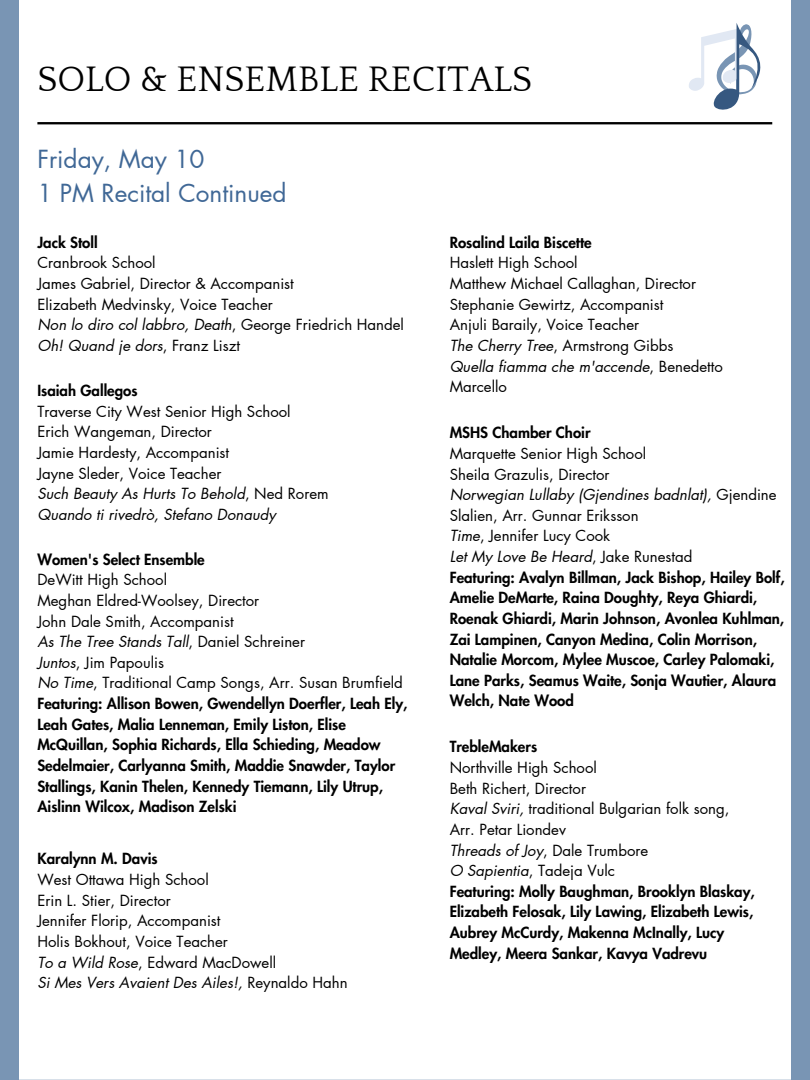
<style>
.page{position:relative;width:810px;height:1080px;background:#7995b4}
.page>*{position:absolute;margin:0;border:0;box-sizing:border-box;transform-origin:0 0}
.t1{font:36.38px "Quattrocento";color:#000}
.t2{font:24.38px/33.8px "Futura LT Pro";color:#406896}
.t3{font:15px "Futura LT Pro";color:#000}
.t4{font:800 15px/20.6px "Futura LT Pro";color:#000}
.t5{font:italic 15px/20.6px "Futura LT Pro";color:#000}
.s1{font-style:normal}
.s2{font-style:italic}
</style>
<div class="page">
<div style="left:19px;top:0;width:772px;height:1080px;background:#fff"></div>
<hr style="left:37px;top:122px;width:735px;height:2px;background:#000">
<svg style="left:689px;top:23px;width:72px;height:87px"></svg>
<p class="t1" style="left:37px;top:60px;width:496px">SOLO &amp; ENSEMBLE RECITALS</p>
<p class="t2" style="left:37px;top:143px;width:251px">Friday, May 10<br>1 PM Recital Continued</p>
<p class="t4" style="left:37px;top:233px;width:62px">Jack Stoll</p>
<p class="t3" style="left:37px;top:256px;width:120px">Cranbrook School</p>
<p class="t3" style="left:37px;top:277px;width:258px">James Gabriel, Director &amp; Accompanist</p>
<p class="t3" style="left:37px;top:297px;width:237px">Elizabeth Medvinsky, Voice Teacher</p>
<p class="t5" style="left:37px;top:315px;width:368px">Non lo diro col labbro, Death<span class="s1">, George Friedrich Handel</span></p>
<p class="t5" style="left:37px;top:336px;width:204px">Oh! Quand je dors<span class="s1">, Franz Liszt</span></p>
<p class="t4" style="left:450px;top:233px;width:144px">Rosalind Laila Biscette</p>
<p class="t3" style="left:450px;top:256px;width:129px">Haslett High School</p>
<p class="t3" style="left:450px;top:277px;width:248px">Matthew Michael Callaghan, Director</p>
<p class="t3" style="left:450px;top:297px;width:215px">Stephanie Gewirtz, Accompanist</p>
<p class="t3" style="left:450px;top:318px;width:191px">Anjuli Baraily, Voice Teacher</p>
<p class="t3" style="left:450px;top:339px;width:225px"><span class="s2">The Cherry Tree</span>, Armstrong Gibbs</p>
<p class="t5" style="left:450px;top:356px;width:275px">Quella fiamma che m'accende<span class="s1">, Benedetto</span></p>
<p class="t4" style="left:37px;top:381px;width:102px">Isaiah Gallegos</p>
<p class="t3" style="left:450px;top:380px;width:59px">Marcello</p>
<p class="t3" style="left:37px;top:404px;width:255px">Traverse City West Senior High School</p>
<p class="t3" style="left:37px;top:425px;width:176px">Erich Wangeman, Director</p>
<p class="t3" style="left:37px;top:446px;width:193px">Jamie Hardesty, Accompanist</p>
<p class="t3" style="left:37px;top:466px;width:186px">Jayne Sleder, Voice Teacher</p>
<p class="t5" style="left:37px;top:484px;width:293px">Such Beauty As Hurts To Behold<span class="s1">, Ned Rorem</span></p>
<p class="t5" style="left:37px;top:505px;width:240px">Quando ti rivedrò, Stefano Donaudy</p>
<p class="t4" style="left:450px;top:423px;width:142px">MSHS Chamber Choir</p>
<h1 class="t3" style="left:450px;top:447px;width:198px">Marquette Senior High School</h1>
<p class="t3" style="left:450px;top:467px;width:161px">Sheila Grazulis, Director</p>
<p class="t5" style="left:450px;top:485px;width:328px">Norwegian Lullaby (Gjendines badnlat), <span class="s1">Gjendine<br>Slalien, Arr. Gunnar Eriksson</span></p>
<p class="t3" style="left:450px;top:529px;width:162px"><span class="s2">Time</span>, Jennifer Lucy Cook</p>
<h2 class="t5" style="left:450px;top:547px;width:244px">Let My Love Be Heard<span class="s1">, Jake Runestad</span></h2>
<p class="t4" style="left:450px;top:567px;width:337px">Featuring: Avalyn Billman, Jack Bishop, Hailey Bolf, Amelie DeMarte, Raina Doughty, Reya Ghiardi, Roenak Ghiardi, Marin Johnson, Avonlea Kuhlman, Zai Lampinen, Canyon Medina, Colin Morrison, Natalie Morcom, Mylee Muscoe, Carley Palomaki, Lane Parks, Seamus Waite, Sonja Wautier, Alaura Welch, Nate Wood</p>
<p class="t4" style="left:37px;top:550px;width:169px">Women's Select Ensemble</p>
<p class="t3" style="left:37px;top:573px;width:131px">DeWitt High School</p>
<p class="t3" style="left:37px;top:594px;width:223px">Meghan Eldred-Woolsey, Director</p>
<p class="t3" style="left:37px;top:614px;width:198px">John Dale Smith, Accompanist</p>
<p class="t5" style="left:37px;top:632px;width:269px">As The Tree Stands Tall<span class="s1">, Daniel Schreiner</span></p>
<p class="t3" style="left:37px;top:655px;width:128px"><span class="s2">Juntos</span>, Jim Papoulis</p>
<p class="t3" style="left:37px;top:676px;width:367px"><span class="s2">No Time</span>, Traditional Camp Songs, Arr. Susan Brumfield</p>
<p class="t4" style="left:37px;top:694px;width:372px">Featuring: Allison Bowen, Gwendellyn Doerfler, Leah Ely, Leah Gates, Malia Lenneman, Emily Liston, Elise McQuillan, Sophia Richards, Ella Schieding, Meadow Sedelmaier, Carlyanna Smith, Maddie Snawder, Taylor Stallings, Kanin Thelen, Kennedy Tiemann, Lily Utrup, Aislinn Wilcox, Madison Zelski</p>
<p class="t4" style="left:450px;top:737px;width:89px">TrebleMakers</p>
<p class="t3" style="left:450px;top:761px;width:149px">Northville High School</p>
<p class="t3" style="left:450px;top:781px;width:138px">Beth Richert, Director</p>
<p class="t3" style="left:450px;top:802px;width:281px"><span class="s2">Kaval Sviri,</span> traditional Bulgarian folk song,</p>
<p class="t3" style="left:450px;top:823px;width:118px">Arr. Petar Liondev</p>
<p class="t3" style="left:450px;top:843px;width:200px"><span class="s2">Threads of Joy</span>, Dale Trumbore</p>
<p class="t3" style="left:450px;top:864px;width:167px"><span class="s2">O Sapientia</span>, Tadeja Vulc</p>
<p class="t4" style="left:450px;top:882px;width:307px">Featuring: Molly Baughman, Brooklyn Blaskay, Elizabeth Felosak, Lily Lawing, Elizabeth Lewis, Aubrey McCurdy, Makenna McInally, Lucy Medley, Meera Sankar, Kavya Vadrevu</p>
<p class="t4" style="left:37px;top:849px;width:122px">Karalynn M. Davis</p>
<p class="t3" style="left:37px;top:873px;width:173px">West Ottawa High School</p>
<p class="t3" style="left:37px;top:893px;width:135px">Erin L. Stier, Director</p>
<p class="t3" style="left:37px;top:914px;width:185px">Jennifer Florip, Accompanist</p>
<p class="t3" style="left:37px;top:935px;width:192px">Holis Bokhout, Voice Teacher</p>
<p class="t3" style="left:37px;top:955px;width:240px"><span class="s2">To a Wild Rose</span>, Edward MacDowell</p>
<p class="t5" style="left:37px;top:973px;width:312px">Si Mes Vers Avaient Des Ailes!, <span class="s1">Reynaldo Hahn</span></p>
</div>
